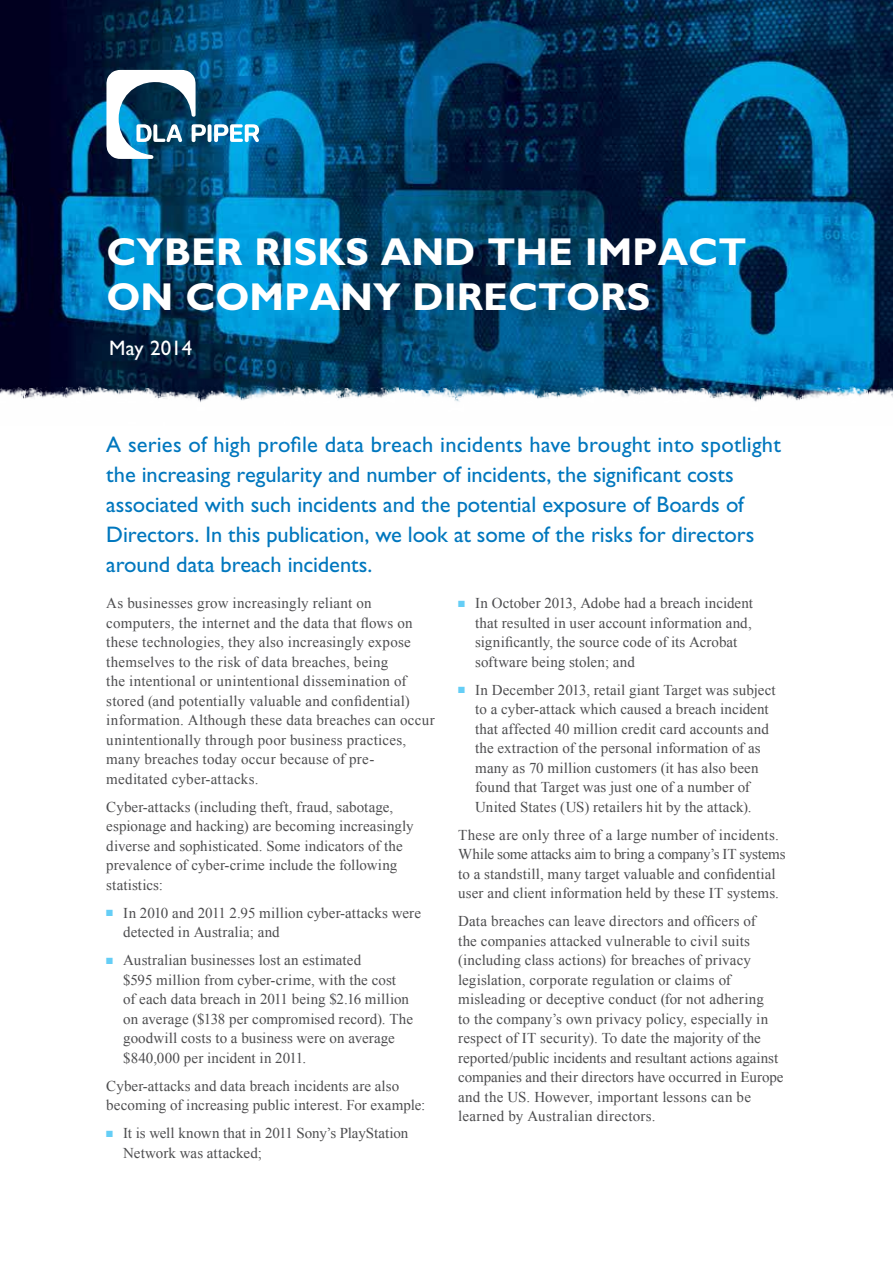
<style>
.page{position:relative;width:893px;height:1263px;background:#fff}
.page>*{position:absolute;margin:0;border:0;box-sizing:border-box;transform-origin:0 0}
.heading{font:700 39px/45px "Gill Sans Std";color:#fff}
.BODY_COPY{font:22.5px/30px "Gill Sans Std";letter-spacing:-.005em;color:#0077be}
.heading-2{font:21px "Gill Sans Std";color:#fff}
.BODY_COPY-2{font:15px/19.5px "Times New Roman";letter-spacing:.01em;color:#4d4d4f}
.s1{color:#65cef6}
</style>
<div class="page">
<img style="left:0;top:0;width:893px;height:379px">
<svg style="left:208px;top:124px;width:4px;height:18px"></svg>
<svg style="left:214px;top:124px;width:45px;height:18px"></svg>
<svg style="left:106px;top:70px;width:100px;height:89px"></svg>
<img style="left:0;top:379px;width:893px;height:24px">
<p class="heading" style="left:106px;top:229px;width:641px">CYBER RISKS AND THE IMPACT<br>ON COMPANY DIRECTORS</p>
<p class="heading-2" style="left:109px;top:336px;width:84px">May 2014</p>
<p class="BODY_COPY" style="left:106px;top:430px;width:676px">A series of high profile data breach incidents have brought into spotlight the increasing regularity and number of incidents, the significant costs associated with such incidents and the potential exposure of Boards of Directors. In this publication, we look at some of the risks for directors around data breach incidents.</p>
<p class="BODY_COPY-2" style="left:475px;top:593px;width:279px;text-indent:-17px"><span class="s1">■</span> In October 2013, Adobe had a breach incident that resulted in user account information and, significantly, the source code of its Acrobat software being stolen; and</p>
<p class="BODY_COPY-2" style="left:475px;top:680px;width:302px;text-indent:-17px"><span class="s1">■</span> In December 2013, retail giant Target was subject to a cyber-attack which caused a breach incident that affected 40 million credit card accounts and the extraction of the personal information of as many as 70 million customers (it has also been found that Target was just one of a number of United States (US) retailers hit by the attack).</p>
<p class="BODY_COPY-2" style="left:458px;top:825px;width:329px">These are only three of a large number of incidents.<br>While some attacks aim to bring a company’s IT systems to a standstill, many target valuable and confidential user and client information held by these IT systems.</p>
<p class="BODY_COPY-2" style="left:458px;top:911px;width:327px">Data breaches can leave directors and officers of<br>the companies attacked vulnerable to civil suits (including class actions) for breaches of privacy legislation, corporate regulation or claims of misleading or deceptive conduct (for not adhering<br>to the company’s own privacy policy, especially in respect of IT security). To date the majority of the reported/public incidents and resultant actions against companies and their directors have occurred in Europe and the US. However, important lessons can be learned by Australian directors.</p>
<p class="BODY_COPY-2" style="left:106px;top:593px;width:330px">As businesses grow increasingly reliant on computers, the internet and the data that flows on these technologies, they also increasingly expose themselves to the risk of data breaches, being<br>the intentional or unintentional dissemination of stored (and potentially valuable and confidential) information. Although these data breaches can occur unintentionally through poor business practices, many breaches today occur because of pre&shy;meditated cyber-attacks.</p>
<p class="BODY_COPY-2" style="left:106px;top:797px;width:309px">Cyber-attacks (including theft, fraud, sabotage, espionage and hacking) are becoming increasingly diverse and sophisticated. Some indicators of the prevalence of cyber-crime include the following statistics:</p>
<p class="BODY_COPY-2" style="left:123px;top:903px;width:299px;text-indent:-17px"><span class="s1">■</span> In 2010 and 2011 2.95 million cyber-attacks were detected in Australia; and</p>
<p class="BODY_COPY-2" style="left:123px;top:950px;width:291px;text-indent:-17px"><span class="s1">■</span> Australian businesses lost an estimated<br>$595 million from cyber-crime, with the cost<br>of each data breach in 2011 being $2.16 million on average ($138 per compromised record). The goodwill costs to a business were on average $840,000 per incident in 2011.</p>
<p class="BODY_COPY-2" style="left:106px;top:1076px;width:320px">Cyber-attacks and data breach incidents are also becoming of increasing public interest. For example:</p>
<p class="BODY_COPY-2" style="left:123px;top:1123px;width:287px;text-indent:-17px"><span class="s1">■</span> It is well known that in 2011 Sony’s PlayStation<br>Network was attacked;</p>
</div>
